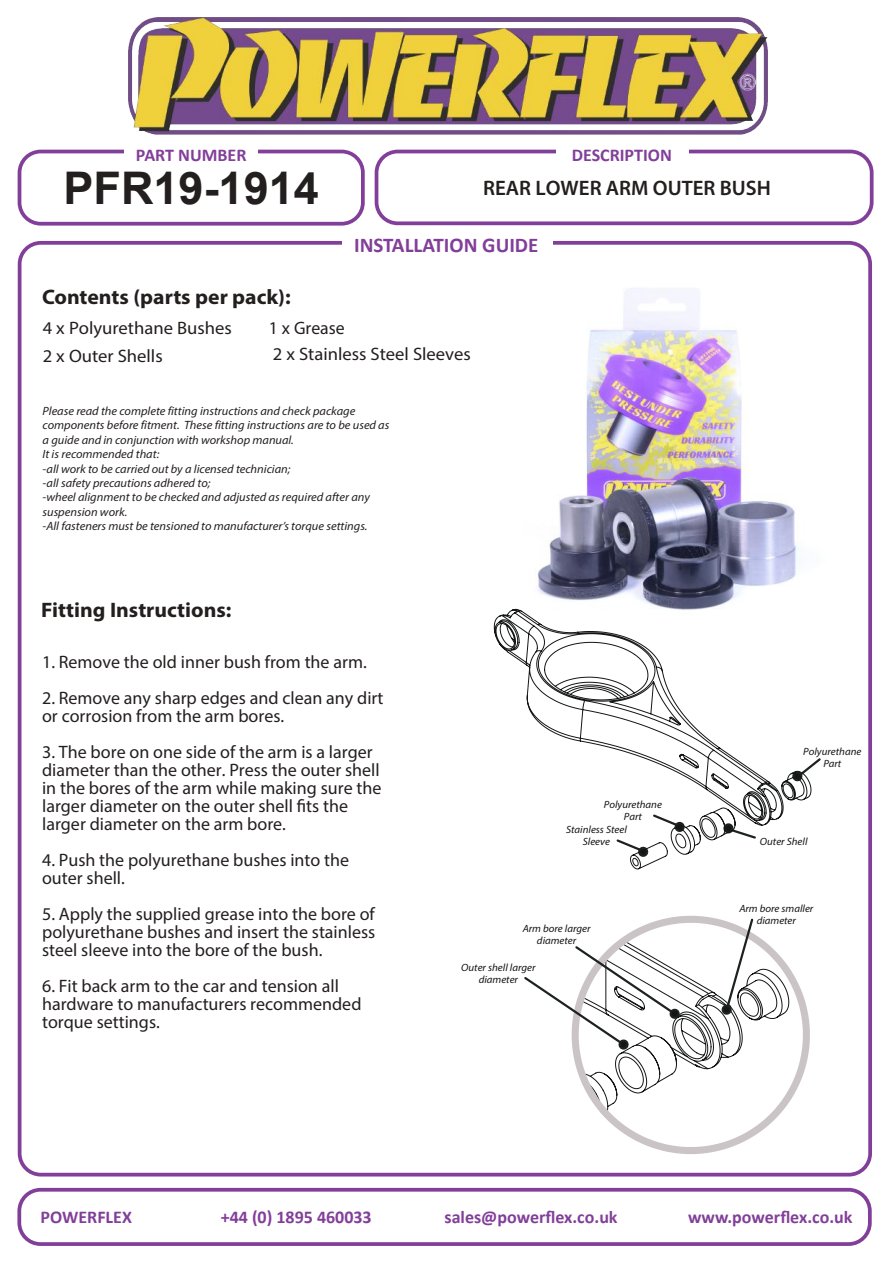
<style>
.page{position:relative;width:893px;height:1263px;background:#fff}
.page>*{position:absolute;margin:0;border:0;box-sizing:border-box;transform-origin:0 0}
.t1{font:700 45px "Arial";color:#241f1f}
.t2{font:700 21px "Myriad Pro";color:#241f1f}
.t3{font:600 21px "Myriad Pro";color:#241f1f}
.t4{font:700 21px "Calibri";color:#823f99}
.t5{font:18px/18px "Myriad Pro";color:#241f1f}
.t6{font:700 18px "Calibri";color:#823f99}
.t7{font:italic 12px/14.4px "Myriad Pro";color:#241f1f}
.t8{font:italic 10.5px/12px "Myriad Pro";color:#141515;text-align:center}
</style>
<div class="page">
<div style="left:18px;top:241px;width:854px;height:935px;border:4px solid #823f99;border-radius:21px"></div>
<div style="left:375px;top:150px;width:498px;height:75px;border:4px solid #823f99;border-radius:21px"></div>
<div style="left:18px;top:150px;width:347px;height:76px;border:4px solid #823f99;border-radius:21px"></div>
<img style="left:128px;top:18px;width:639px;height:117px">
<div style="left:124px;top:147px;width:134px;height:9px;background:#fff"></div>
<div style="left:556px;top:147px;width:132px;height:9px;background:#fff"></div>
<div style="left:342px;top:235px;width:210px;height:15px;background:#fff"></div>
<div style="left:17px;top:1188px;width:855px;height:58px;border:4px solid #823f99;border-radius:21px"></div>
<svg style="left:812px;top:758px;width:9px;height:9px"></svg>
<img style="left:538px;top:288px;width:261px;height:320px">
<svg style="left:604px;top:916px;width:206px;height:238px"></svg>
<svg style="left:524px;top:917px;width:265px;height:200px"></svg>
<svg style="left:493px;top:608px;width:319px;height:262px"></svg>
<p class="t6" style="left:136px;top:147px;width:112px">PART NUMBER</p>
<p class="t6" style="left:572px;top:147px;width:102px">DESCRIPTION</p>
<h1 class="t1" style="left:64px;top:171px;width:257px">PFR19-1914</h1>
<p class="t3" style="left:483px;top:179px;width:289px">REAR LOWER ARM OUTER BUSH</p>
<p class="t4" style="left:354px;top:236px;width:186px">INSTALLATION GUIDE</p>
<p class="t2" style="left:42px;top:288px;width:250px">Contents (parts per pack):</p>
<p class="t5" style="left:43px;top:315px;width:191px;line-height:28.3px">4 x Polyurethane Bushes<br>2 x Outer Shells</p>
<p class="t5" style="left:269px;top:320px;width:77px">1 x Grease</p>
<p class="t5" style="left:273px;top:346px;width:200px">2 x Stainless Steel Sleeves</p>
<p class="t7" style="left:43px;top:405px;width:348px">Please read the complete fitting instructions and check package components before fitment. These fitting instructions are to be used as a guide and in conjunction with workshop manual.<br>It is recommended that:<br>-all work to be carried out by a licensed technician;<br>-all safety precautions adhered to;<br>-wheel alignment to be checked and adjusted as required after any suspension work.<br>-All fasteners must be tensioned to manufacturer’s torque settings.</p>
<p class="t2" style="left:41px;top:601px;width:192px">Fitting Instructions:</p>
<p class="t5" style="left:42px;top:654px;width:326px">1. Remove the old inner bush from the arm.</p>
<p class="t5" style="left:42px;top:690px;width:343px">2. Remove any sharp edges and clean any dirt or corrosion from the arm bores.</p>
<p class="t5" style="left:42px;top:744px;width:341px">3. The bore on one side of the arm is a larger diameter than the other. Press the outer shell in the bores of the arm while making sure the larger diameter on the outer shell fits the larger diameter on the arm bore.</p>
<p class="t5" style="left:42px;top:852px;width:309px">4. Push the polyurethane bushes into the outer shell.</p>
<p class="t5" style="left:42px;top:906px;width:335px;text-align:justify">5. Apply the supplied grease into the bore of polyurethane bushes and insert the stainless steel sleeve into the bore of the bush.</p>
<p class="t5" style="left:42px;top:978px;width:321px">6. Fit back arm to the car and tension all hardware to manufacturers recommended torque settings.</p>
<p class="t8" style="left:604px;top:799px;width:60px">Polyurethane<br>Part</p>
<p class="t8" style="left:566px;top:824px;width:62px">Stainless Steel<br>Sleeve</p>
<p class="t8" style="left:523px;top:923px;width:69px">Arm bore larger diameter</p>
<p class="t8" style="left:461px;top:962px;width:76px">Outer shell larger diameter</p>
<p class="t8" style="left:803px;top:746px;width:60px">Polyurethane<br>Part</p>
<p class="t8" style="left:760px;top:836px;width:49px">Outer Shell</p>
<p class="t8" style="left:739px;top:903px;width:76px">Arm bore smaller diameter</p>
<p class="t6" style="left:41px;top:1209px;width:93px">POWERFLEX</p>
<p class="t6" style="left:221px;top:1209px;width:152px">+44 (0) 1895 460033</p>
<p class="t6" style="left:444px;top:1209px;width:175px">sales@powerflex.co.uk</p>
<p class="t6" style="left:688px;top:1209px;width:166px">www.powerflex.co.uk</p>
</div>
